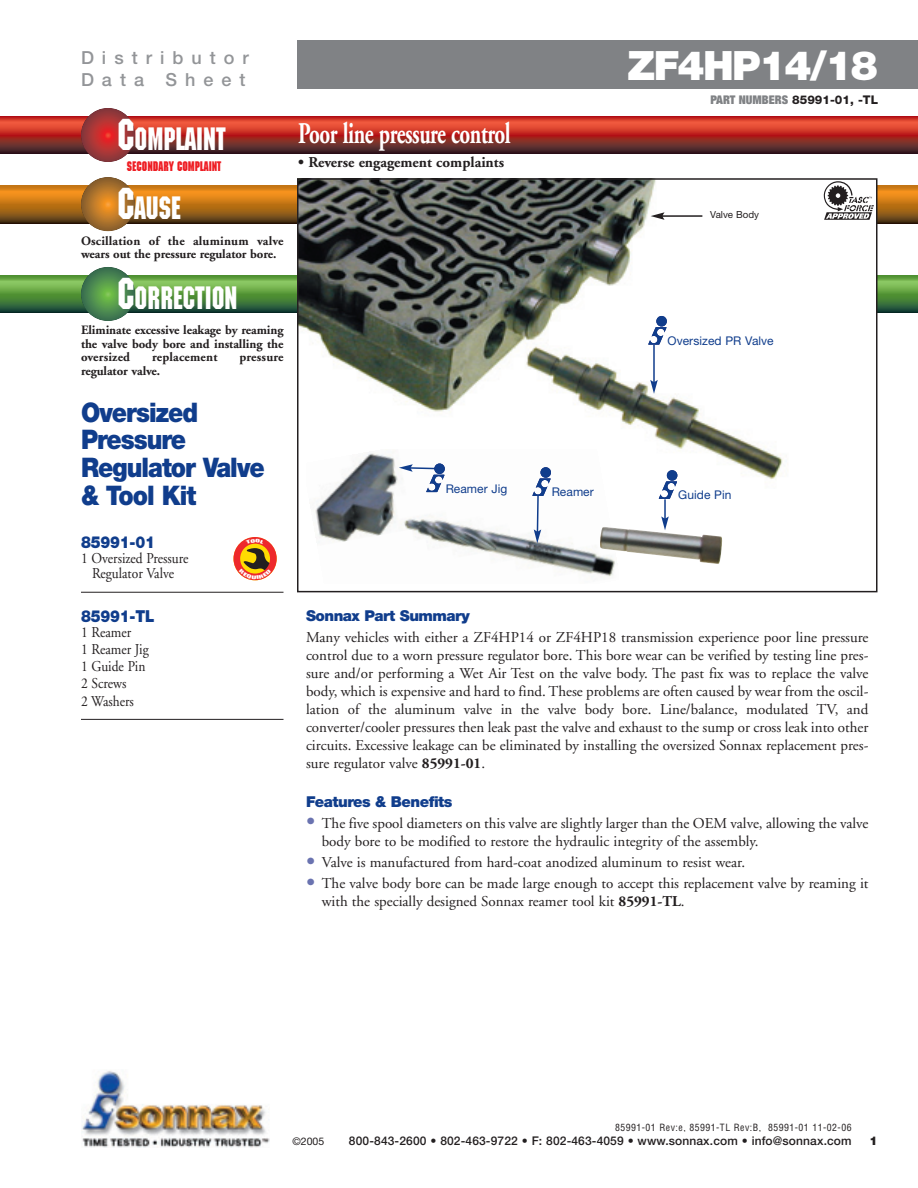
<style>
.page{position:relative;width:918px;height:1188px;background:#fff}
.page>*{position:absolute;margin:0;border:0;box-sizing:border-box;transform-origin:0 0}
.t1{font:900 40.5px "Helvetica Neue";letter-spacing:-.04em;color:#fff}
.t2{font:31.5px "Machine";color:#fff;scale:.85 1}
.t3{font:700 30px "Adobe Garamond";letter-spacing:-.02em;color:#fff;scale:.7 1}
.t4{font:900 27px/27.8px "Helvetica Neue";letter-spacing:-.04em;color:#103d8c;scale:.9 1}
.t5{font:500 18px/21.6px "Helvetica Neue";letter-spacing:.445em;color:#939598}
.t6{font:900 16.5px "Helvetica Neue";letter-spacing:-.015em;color:#103d8c;scale:.9 1}
.t7{font:15px/18px "Adobe Garamond";color:#231f20}
.t8{font:15px/17.1px "Adobe Garamond";color:#231f20;text-align:center;scale:.9 1}
.t9{font:900 15px "Helvetica Neue";letter-spacing:-.035em;color:#103d8c}
.t10{font:700 15px "Adobe Garamond";color:#231f20}
.t11{font:700 13.5px "Machine";color:#ee1d23;scale:.85 1}
.t12{font:700 12.75px/13.5px "Adobe Garamond";letter-spacing:-.005em;color:#231f20}
.t13{font:700 12.75px "Adobe Garamond";letter-spacing:.015em;color:#231f20}
.t14{font:500 12px "Helvetica Neue";letter-spacing:.01em;color:#231f20}
.t15{font:12px "Helvetica Neue";letter-spacing:.005em;color:#103d8c}
.t16{font:800 12px "Helvetica Neue";color:#231f20}
.t17{font:900 12px "Helvetica Neue";color:#231f20}
.t18{font:10.5px "Helvetica Neue";color:#231f20}
.t19{font:condensed 9.75px "Helvetica";letter-spacing:.05em;color:#231f20}
.t20{font:9.75px "Helvetica Neue";color:#231f20}
.s1{font-weight:900;font-stretch:expanded;color:#808285}
.s2{font-size:43.5px}
.s3{font-weight:700}
.s4{font-size:24px;color:#6a73b0}
</style>
<div class="page">
<hr style="left:81px;top:592px;width:203px;height:1px;background:#231f20">
<hr style="left:81px;top:719px;width:203px;height:1px;background:#231f20">
<svg style="left:0;top:275px;width:918px;height:38px;background:#518b40"></svg>
<svg style="left:81px;top:267px;width:54px;height:54px;background:#4b894e"></svg>
<svg style="left:0;top:185px;width:918px;height:38px;background:#b16c17"></svg>
<svg style="left:81px;top:177px;width:54px;height:54px;background:#ac712a"></svg>
<div style="left:297px;top:40px;width:581px;height:49px;background:#808285"></div>
<div style="left:878px;top:40px;width:40px;height:49px;background:#808285"></div>
<img style="left:81px;top:1071px;width:189px;height:77px">
<svg style="left:0;top:116px;width:918px;height:38px;background:#a13028"></svg>
<svg style="left:81px;top:108px;width:54px;height:54px;background:#a73435"></svg>
<div style="left:298px;top:179px;width:579px;height:413px;background:#fff"></div>
<img style="left:300px;top:181px;width:483px;height:300px">
<div style="left:297px;top:178px;width:581px;height:414px;border:2px solid #231f20"></div>
<img style="left:306px;top:450px;width:312px;height:128px">
<hr style="left:662px;top:215px;width:40px;height:2px;background:#231f20">
<svg style="left:651px;top:212px;width:14px;height:8px"></svg>
<svg style="left:824px;top:181px;width:50px;height:39px"></svg>
<svg style="left:648px;top:327px;width:20px;height:18px"></svg>
<div style="left:656px;top:316px;width:11px;height:10px;background:#103d8c;border-radius:50%"></div>
<svg style="left:532px;top:478px;width:20px;height:65px"></svg>
<div style="left:540px;top:467px;width:11px;height:11px;background:#103d8c;border-radius:50%"></div>
<svg style="left:659px;top:481px;width:18px;height:18px"></svg>
<div style="left:667px;top:470px;width:10px;height:11px;background:#103d8c;border-radius:50%"></div>
<svg style="left:399px;top:464px;width:47px;height:28px"></svg>
<div style="left:434px;top:464px;width:11px;height:10px;background:#103d8c;border-radius:50%"></div>
<hr style="left:653px;top:345px;width:2px;height:38px;background:#103d8c">
<svg style="left:650px;top:380px;width:8px;height:14px"></svg>
<img style="left:599px;top:527px;width:124px;height:37px">
<hr style="left:664px;top:499px;width:2px;height:20px;background:#103d8c">
<svg style="left:661px;top:516px;width:8px;height:14px"></svg>
<svg style="left:233px;top:537px;width:44px;height:43px"></svg>
<p class="t5" style="left:81px;top:49px;width:169px">Distributor<br>Data Sheet</p>
<h1 class="t1" style="left:628px;top:51px;width:252px">ZF4HP14/18</h1>
<p class="t16" style="left:710px;top:96px;width:169px"><span class="s1">PART NUMBERS</span> 85991-01, -TL</p>
<h2 class="t2" style="left:118px;top:121px;width:129px"><span class="s2">C</span>OMPLAINT</h2>
<h3 class="t3" style="left:298px;top:122px;width:305px">Poor line pressure control</h3>
<p class="t11" style="left:127px;top:158px;width:113px">SECONDARY COMPLAINT</p>
<p class="t10" style="left:298px;top:156px;width:207px">• Reverse engagement complaints</p>
<h2 class="t2" style="left:118px;top:190px;width:76px"><span class="s2">C</span>AUSE</h2>
<p class="t12" style="left:81px;top:235px;width:204px">Oscillation of the aluminum valve wears out the pressure regulator bore.</p>
<h2 class="t2" style="left:118px;top:280px;width:142px"><span class="s2">C</span>ORRECTION</h2>
<p class="t20" style="left:710px;top:211px;width:50px">Valve Body</p>
<p class="t12" style="left:81px;top:325px;width:204px;text-align:justify">Eliminate excessive leakage by reaming the valve body bore and installing the oversized</p>
<p class="t13" style="left:152px;top:352px;width:67px">replacement</p>
<p class="t13" style="left:239px;top:352px;width:46px">pressure</p>
<p class="t12" style="left:81px;top:365px;width:81px">regulator valve.</p>
<h3 class="t4" style="left:81px;top:400px;width:206px">Oversized<br>Pressure<br>Regulator Valve &amp; Tool Kit</h3>
<p class="t6" style="left:81px;top:537px;width:84px">85991-01</p>
<p class="t8" style="left:81px;top:552px;width:121px;line-height:15px">1 Oversized Pressure<br>Regulator Valve</p>
<p class="t6" style="left:81px;top:610px;width:83px">85991-TL</p>
<p class="t8" style="left:81px;top:625px;width:77px;text-align:left">1 Reamer<br>1 Reamer Jig<br>1 Guide Pin<br>2 Screws<br>2 Washers</p>
<p class="t15" style="left:668px;top:336px;width:108px">Oversized PR Valve</p>
<p class="t15" style="left:446px;top:484px;width:63px">Reamer Jig</p>
<p class="t15" style="left:552px;top:488px;width:44px">Reamer</p>
<p class="t15" style="left:678px;top:491px;width:55px">Guide Pin</p>
<p class="t9" style="left:306px;top:610px;width:165px">Sonnax Part Summary</p>
<p class="t7" style="left:306px;top:630px;width:564px;text-align:justify">Many vehicles with either a ZF4HP14 or ZF4HP18 transmission experience poor line pressure control due to a worn pressure regulator bore. This bore wear can be verified by testing line pres&shy;sure and/or performing a Wet Air Test on the valve body. The past fix was to replace the valve body, which is expensive and hard to find. These problems are often caused by wear from the oscil&shy;lation of the aluminum valve in the valve body bore. Line/balance, modulated TV, and converter/cooler pressures then leak past the valve and exhaust to the sump or cross leak into other circuits. Excessive leakage can be eliminated by installing the oversized Sonnax replacement pres&shy;sure regulator valve <span class="s3">85991-01</span>.</p>
<p class="t9" style="left:306px;top:796px;width:148px">Features &amp; Benefits</p>
<p class="t7" style="left:322px;top:815px;width:548px;text-indent:-16px"><span class="s4">•</span> The five spool diameters on this valve are slightly larger than the OEM valve, allowing the valve body bore to be modified to restore the hydraulic integrity of the assembly.</p>
<p class="t7" style="left:306px;top:855px;width:441px"><span class="s4">•</span> Valve is manufactured from hard-coat anodized aluminum to resist wear.</p>
<p class="t7" style="left:322px;top:876px;width:548px;text-indent:-16px"><span class="s4">•</span> The valve body bore can be made large enough to accept this replacement valve by reaming it with the specially designed Sonnax reamer tool kit <span class="s3">85991-TL</span>.</p>
<p class="t19" style="left:615px;top:1123px;width:238px">85991-01 Rev:e, 85991-TL Rev:B, 85991-01 11-02-06</p>
<p class="t18" style="left:292px;top:1138px;width:33px">©2005</p>
<p class="t14" style="left:349px;top:1137px;width:504px">800-843-2600 • 802-463-9722 • F: 802-463-4059 • www.sonnax.com • info@sonnax.com</p>
<p class="t17" style="left:869px;top:1137px;width:10px">1</p>
</div>
